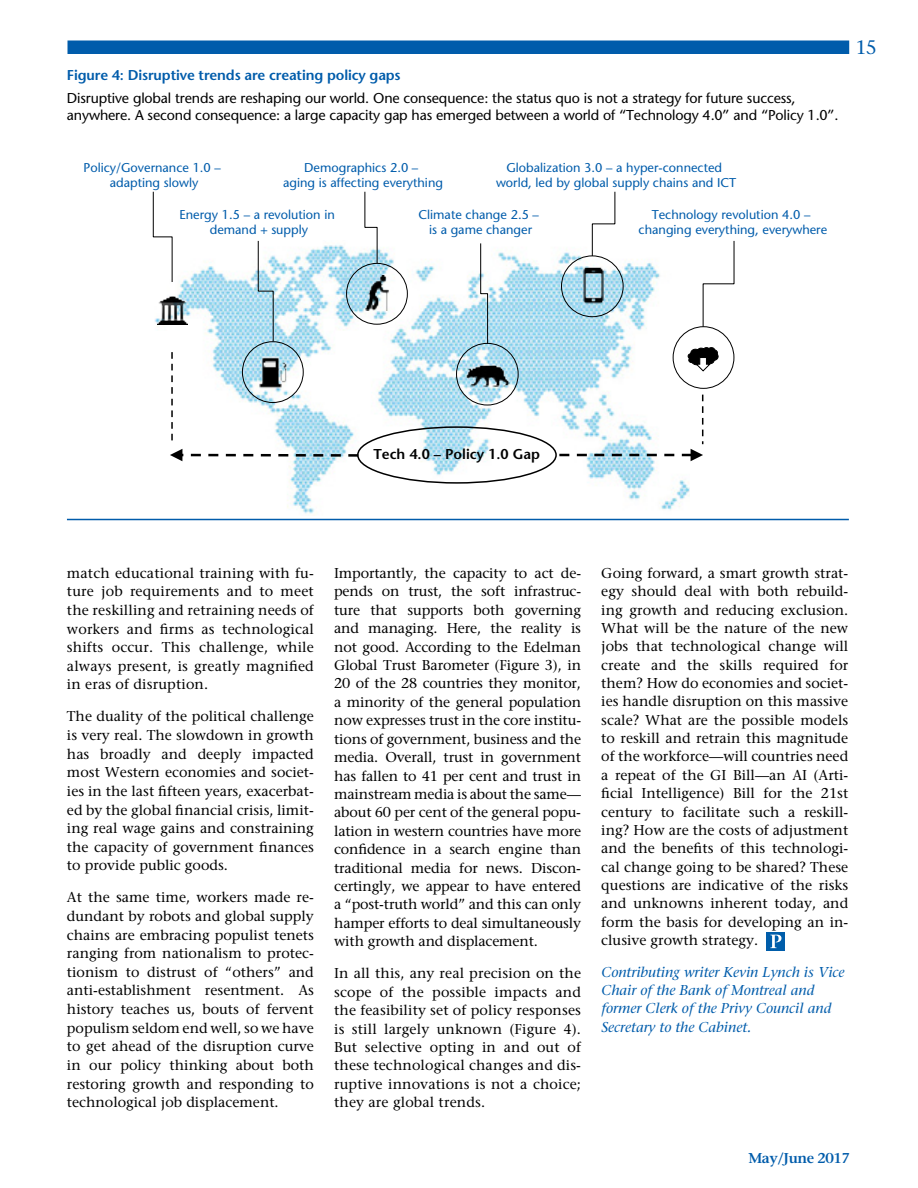
<style>
.page{position:relative;width:918px;height:1188px;background:#fff}
.page>*{position:absolute;margin:0;border:0;box-sizing:border-box;transform-origin:0 0}
.t1{font:19.5px "Stone Serif";color:#005cab}
.t2{font:14.25px/18.5px "Stone Serif";color:#000;text-align:justify}
.t3{font:14.25px/16.5px "Stone Sans";letter-spacing:-.01em;color:#000}
.t4{font:italic 14.25px/18.3px "Stone Serif";color:#005cab}
.t5{font:600 14.25px "Stone Sans";letter-spacing:-.01em;color:#005cab}
.t6{font:600 14.25px "Stone Sans";color:#000}
.t7{font:600 14.25px "Stone Serif";letter-spacing:-.03em;color:#005cab}
.t8{font:12.75px/15px "Stone Sans";color:#005cab;text-align:center}
</style>
<div class="page">
<div style="left:68px;top:40px;width:781px;height:14px;background:#005cab"></div>
<div style="left:766px;top:932px;width:19px;height:19px;background:#005daa"></div>
<svg style="left:770px;top:935px;width:12px;height:13px"></svg>
<img style="left:287px;top:484px;width:402px;height:30px">
<svg style="left:154px;top:224px;width:581px;height:260px"></svg>
<svg style="left:688px;top:347px;width:31px;height:25px"></svg>
<div style="left:673px;top:326px;width:61px;height:63px;border:1px solid #000;border-radius:50%"></div>
<svg style="left:702px;top:240px;width:33px;height:87px"></svg>
<div style="left:456px;top:343px;width:63px;height:62px;border:1px solid #000;border-radius:50%"></div>
<svg style="left:480px;top:243px;width:8px;height:102px"></svg>
<img style="left:254px;top:353px;width:36px;height:37px">
<div style="left:242px;top:341px;width:62px;height:62px;border:1px solid #000;border-radius:50%"></div>
<svg style="left:258px;top:240px;width:16px;height:102px"></svg>
<svg style="left:364px;top:191px;width:14px;height:73px"></svg>
<div style="left:346px;top:263px;width:62px;height:62px;border:1px solid #000;border-radius:50%"></div>
<img style="left:359px;top:275px;width:35px;height:35px">
<svg style="left:592px;top:191px;width:24px;height:66px"></svg>
<div style="left:561px;top:256px;width:63px;height:61px;border:1px solid #000;border-radius:50%"></div>
<img style="left:571px;top:264px;width:44px;height:42px">
<img style="left:465px;top:365px;width:44px;height:21px">
<svg style="left:153px;top:191px;width:20px;height:92px"></svg>
<img style="left:157px;top:295px;width:30px;height:30px">
<div style="left:357px;top:426px;width:200px;height:58px;border:2px solid #000;border-radius:50%"></div>
<svg style="left:170px;top:449px;width:188px;height:12px"></svg>
<svg style="left:171px;top:352px;width:2px;height:90px"></svg>
<svg style="left:559px;top:395px;width:144px;height:66px"></svg>
<hr style="left:67px;top:519px;width:782px;height:1px;background:#005cab">
<p class="t5" style="left:67px;top:66px;width:335px">Figure 4: Disruptive trends are creating policy gaps</p>
<p class="t3" style="left:67px;top:90px;width:773px">Disruptive global trends are reshaping our world. One consequence: the status quo is not a strategy for future success, anywhere. A second consequence: a large capacity gap has emerged between a world of “Technology 4.0” and “Policy 1.0”.</p>
<p class="t8" style="left:84px;top:161px;width:139px">Policy/Governance 1.0 – adapting slowly</p>
<p class="t8" style="left:179px;top:207px;width:157px">Energy 1.5 – a revolution in demand + supply</p>
<p class="t8" style="left:418px;top:207px;width:122px">Climate change 2.5 – is a game changer</p>
<p class="t8" style="left:639px;top:207px;width:190px">Technology revolution 4.0 – changing everything, everywhere</p>
<p class="t8" style="left:283px;top:160px;width:161px">Demographics 2.0 –<br>aging is affecting everything</p>
<p class="t8" style="left:496px;top:160px;width:242px">Globalization 3.0 – a hyper-connected world, led by global supply chains and ICT</p>
<h1 class="t1" style="left:855px;top:36px;width:23px">15</h1>
<p class="t6" style="left:373px;top:445px;width:168px">Tech 4.0 – Policy 1.0 Gap</p>
<p class="t2" style="left:67px;top:563px;width:248px">match educational training with fu&shy;ture job requirements and to meet the reskilling and retraining needs of workers and firms as technological shifts occur. This challenge, while always present, is greatly magnified in eras of disruption.</p>
<p class="t2" style="left:67px;top:707px;width:248px">The duality of the political challenge is very real. The slowdown in growth has broadly and deeply impacted most Western economies and societ&shy;ies in the last fifteen years, exacerbat&shy;ed by the global financial crisis, limit&shy;ing real wage gains and constraining the capacity of government finances to provide public goods.</p>
<p class="t2" style="left:67px;top:888px;width:248px">At the same time, workers made re&shy;dundant by robots and global supply chains are embracing populist tenets ranging from nationalism to protec&shy;tionism to distrust of “others” and anti-establishment resentment. As history teaches us, bouts of fervent populism seldom end well, so we have to get ahead of the disruption curve in our policy thinking about both restoring growth and responding to technological job displacement.</p>
<p class="t2" style="left:334px;top:564px;width:248px">Importantly, the capacity to act de&shy;pends on trust, the soft infrastruc&shy;ture that supports both governing and managing. Here, the reality is not good. According to the Edelman Global Trust Barometer (Figure 3), in 20 of the 28 countries they monitor, a minority of the general population now expresses trust in the core institu&shy;tions of government, business and the media. Overall, trust in government has fallen to 41 per cent and trust in mainstream media is about the same— about 60 per cent of the general popu&shy;lation in western countries have more confidence in a search engine than traditional media for news. Discon&shy;certingly, we appear to have entered a “post-truth world” and this can only hamper efforts to deal simultaneously with growth and displacement.</p>
<p class="t2" style="left:334px;top:964px;width:248px">In all this, any real precision on the scope of the possible impacts and the feasibility set of policy responses is still largely unknown (Figure 4).<br>But selective opting in and out of these technological changes and dis&shy;ruptive innovations is not a choice; they are global trends.</p>
<p class="t2" style="left:601px;top:564px;width:248px">Going forward, a smart growth strat&shy;egy should deal with both rebuild&shy;ing growth and reducing exclusion.<br>What will be the nature of the new jobs that technological change will create and the skills required for them? How do economies and societ&shy;ies handle disruption on this massive scale? What are the possible models to reskill and retrain this magnitude of the workforce—will countries need a repeat of the GI Bill—an AI (Arti&shy;ficial Intelligence) Bill for the 21st century to facilitate such a reskill&shy;ing? How are the costs of adjustment and the benefits of this technologi&shy;cal change going to be shared? These questions are indicative of the risks and unknowns inherent today, and form the basis for developing an in&shy;clusive growth strategy.</p>
<p class="t4" style="left:601px;top:963px;width:245px">Contributing writer Kevin Lynch is Vice Chair of the Bank of Montreal and former Clerk of the Privy Council and Secretary to the Cabinet.</p>
<p class="t7" style="left:748px;top:1150px;width:103px">May/June 2017</p>
</div>
